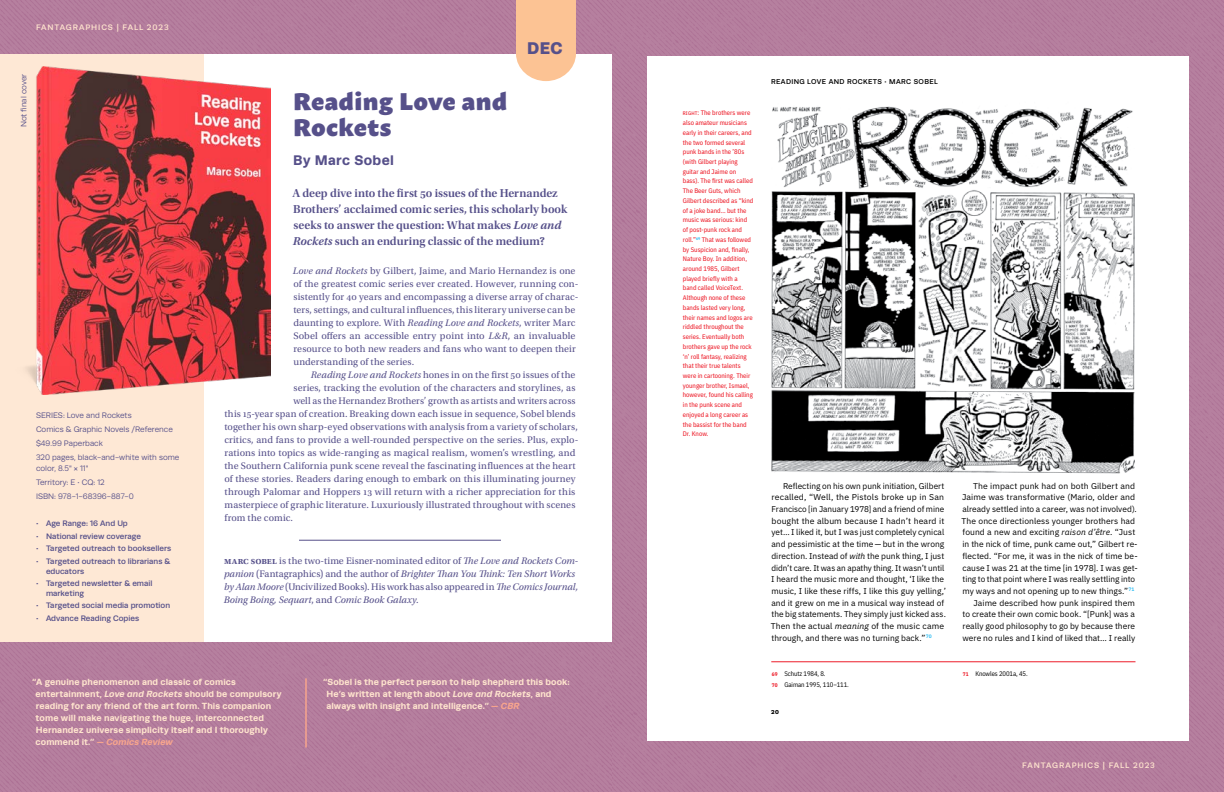
<style>
.page{position:relative;width:1224px;height:792px;background:#fff}
.page>*{position:absolute;margin:0;border:0;box-sizing:border-box;transform-origin:0 0}
.t1{font:900 24px/26px "Macho";letter-spacing:.02em;color:#56508a}
.t2{font:900 17px "Runda";color:#56508a}
.t3{font:700 14px "Runda";letter-spacing:.025em;color:#56508a}
.t4{font:12px/16px "Utopia Std Semibold Subh";color:#56508a}
.t5{font:10px/13px "Utopia Std";letter-spacing:.01em;color:#56508a}
.t6{font:italic 10px/13px "Utopia Std";letter-spacing:-.005em;color:#56508a}
.t7{font:700 9px/12px "Runda";letter-spacing:.01em;color:#fee3cd}
.t8{font:8.4px/11.7px "IBM Plex Sans";color:#000}
.t9{font:500 8px/9.6px "Runda";color:#56508a}
.t10{font:8px/14px "Runda";color:#56508a}
.t11{font:500 8px "Runda";letter-spacing:.11em;color:#fee3cd}
.t12{font:500 7.1px "Runda";letter-spacing:.05em;color:#000}
.t13{font:6.6px/9.7px "IBM Plex Sans Cond Text";color:#ed1c29}
.t14{font:6.6px/11.5px "IBM Plex Sans Cond";letter-spacing:-.01em;color:#000}
.t15{font:900 5.7px "Runda";color:#000}
.s1{font-family:"Utopia Std";font-weight:600;font-style:italic}
.s2{font-style:italic}
.s3{font-weight:600;font-style:normal}
.s4{font-style:normal}
.s5{font-style:italic;color:#f8a58d}
.s6{font-family:"IBM Plex Sans Cond";font-weight:500;font-size:5.1px}
.s7{font-weight:700;font-size:5.3px;color:#ed1c29}
</style>
<div class="page">
<div style="left:0;top:48px;width:204px;height:738px;background:#fee8d5"></div>
<img style="left:0;top:0;width:612px;height:54px">
<img style="left:0;top:642px;width:612px;height:150px">
<img style="left:612px;top:0;width:612px;height:792px">
<svg style="left:516px;top:0;width:60px;height:81px;background:#fcc79b"></svg>
<img style="left:26px;top:66px;width:244px;height:328px">
<hr style="left:299px;top:540px;width:202px;height:1px;background:#56508a">
<div style="left:647px;top:56px;width:542px;height:684px;background:#fff"></div>
<hr style="left:771px;top:662px;width:365px;height:1px;background:#ed1c29">
<img style="left:771px;top:106px;width:363px;height:367px">
<hr style="left:306px;top:678px;width:1px;height:69px;background:#f8a58d">
<p class="t11" style="left:36px;top:22px;width:134px">FANTAGRAPHICS | FALL 2023</p>
<p class="t10" style="left:17px;top:127px;width:55px;rotate:-90deg">Not final cover</p>
<p class="t10" style="left:36px;top:409px;width:145px">SERIES: Love and Rockets<br>Comics &amp; Graphic Novels /Reference $49.99 Paperback<br>320 pages, black-and-white with some</p>
<p class="t10" style="left:36px;top:462px;width:99px">color, 8.5" × 11"<br>Territory: E • CQ: 12<br>ISBN: 978-1-68396-887-0</p>
<p class="t9" style="left:36px;top:519px;width:93px">• Age Range: 16 And Up</p>
<p class="t9" style="left:36px;top:531px;width:107px">• National review coverage</p>
<p class="t9" style="left:36px;top:544px;width:137px">• Targeted outreach to booksellers</p>
<p class="t9" style="left:46px;top:556px;width:126px;text-indent:-10px">• Targeted outreach to librarians &amp; educators</p>
<p class="t9" style="left:46px;top:579px;width:108px;text-indent:-10px">• Targeted newsletter &amp; email marketing</p>
<p class="t9" style="left:36px;top:601px;width:136px">• Targeted social media promotion</p>
<p class="t9" style="left:36px;top:613px;width:105px">• Advance Reading Copies</p>
<h2 class="t2" style="left:527px;top:38px;width:37px">DEC</h2>
<h1 class="t1" style="left:293px;top:85px;width:215px">Reading Love and<br>Rockets</h1>
<h3 class="t3" style="left:293px;top:152px;width:102px">By Marc Sobel</h3>
<p class="t4" style="left:292px;top:186px;width:276px">A deep dive into the first 50 issues of the Hernandez Brothers’ acclaimed comic series, this scholarly book seeks to answer the question: What makes <span class="s1">Love and Rockets</span> such an enduring classic of the medium?</p>
<p class="t5" style="left:293px;top:265px;width:287px"><span class="s2">Love and Rockets</span> by Gilbert, Jaime, and Mario Hernandez is one of the greatest comic series ever created. However, running con&shy;sistently for 40 years and encompassing a diverse array of charac&shy;ters, settings, and cultural influences, this literary universe can be daunting to explore. With <span class="s2">Reading Love and Rockets</span>, writer Marc Sobel offers an accessible entry point into <span class="s2">L&amp;R</span>, an invaluable resource to both new readers and fans who want to deepen their understanding of the series.</p>
<p class="t5" style="left:311px;top:369px;width:266px"><span class="s2">Reading Love and Rockets</span> hones in on the first 50 issues of the</p>
<p class="t5" style="left:294px;top:382px;width:283px">series, tracking the evolution of the characters and storylines, as</p>
<p class="t5" style="left:293px;top:395px;width:284px">well as the Hernandez Brothers’ growth as artists and writers across</p>
<p class="t5" style="left:224px;top:408px;width:353px">this 15-year span of creation. Breaking down each issue in sequence, Sobel blends</p>
<p class="t5" style="left:224px;top:421px;width:355px">together his own sharp-eyed observations with analysis from a variety of scholars,</p>
<p class="t5" style="left:224px;top:434px;width:356px">critics, and fans to provide a well-rounded perspective on the series. Plus, explo-</p>
<p class="t5" style="left:225px;top:447px;width:353px">rations into topics as wide-ranging as magical realism, women’s wrestling, and</p>
<p class="t5" style="left:224px;top:460px;width:353px">the Southern California punk scene reveal the fascinating influences at the heart</p>
<p class="t5" style="left:224px;top:473px;width:353px">of these stories. Readers daring enough to embark on this illuminating journey</p>
<p class="t5" style="left:224px;top:486px;width:353px">through Palomar and Hoppers 13 will return with a richer appreciation for this</p>
<p class="t5" style="left:225px;top:499px;width:352px">masterpiece of graphic literature. Luxuriously illustrated throughout with scenes</p>
<p class="t5" style="left:225px;top:512px;width:70px">from the comic.</p>
<p class="t6" style="left:224px;top:555px;width:356px"><span class="s3">Marc Sobel</span> <span class="s4">is the two-time Eisner-nominated editor of</span> The Love and Rockets Com&shy;panion <span class="s4">(Fantagraphics) and the author of</span> Brighter Than You Think: Ten Short Works by Alan Moore <span class="s4">(Uncivilized Books). His work has also appeared in</span> The Comics Journal, Boing Boing, Sequart<span class="s4">, and</span> Comic Book Galaxy<span class="s4">.</span></p>
<p class="t7" style="left:36px;top:676px;width:247px;text-indent:-3px">“A genuine phenomenon and classic of comics entertainment, <span class="s2">Love and Rockets</span> should be compulsory reading for any friend of the art form. This companion tome will make navigating the huge, interconnected Hernandez universe simplicity itself and I thoroughly commend it.” <span class="s5">— Comics Review</span></p>
<p class="t7" style="left:326px;top:676px;width:245px;text-indent:-3px">“Sobel is the perfect person to help shepherd this book:<br>He’s written at length about <span class="s2">Love and Rockets</span>, and always with insight and intelligence.” <span class="s5">— CBR</span></p>
<p class="t13" style="left:683px;top:108px;width:72px"><span class="s6">RIGHT</span>: The brothers were also amateur musicians early in their careers, and the two formed several punk bands in the ’80s (with Gilbert playing guitar and Jaime on bass). The first was called<br>The Beer Guts, which<br>Gilbert described as “kind of a joke band… but the music was serious: kind of post-punk rock and roll.”<sup>69</sup> That was followed by Suspicion and, finally,<br>Nature Boy. In addition, around 1985, Gilbert played briefly with a<br>band called VoiceText.<br>Although none of these bands lasted very long, their names and logos are riddled throughout the series. Eventually both brothers gave up the rock ‘n’ roll fantasy, realizing that their true talents were in cartooning. Their younger brother, Ismael, however, found his calling in the punk scene and enjoyed a long career as the bassist for the band<br>Dr. Know.</p>
<p class="t12" style="left:771px;top:78px;width:168px">READING LOVE AND ROCKETS • MARC SOBEL</p>
<p class="t8" style="left:771px;top:479px;width:177px;text-indent:12px">Reflecting on his own punk initiation, Gilbert recalled, “Well, the Pistols broke up in San Francisco [in January 1978] and a friend of mine bought the album because I hadn’t heard it yet… I liked it, but I was just completely cynical and pessimistic at the time — but in the wrong direction. Instead of <span class="s2">with</span> the punk thing, I just didn’t care. It was an apathy thing. It wasn’t until I heard the music more and thought, ‘I like the music, I like these riffs, I like this guy yelling,’ and it grew on me in a musical way instead of the big statements. They simply just kicked ass.<br>Then the actual <span class="s2">meaning</span> of the music came through, and there was no turning back.”<sup>70</sup></p>
<p class="t8" style="left:973px;top:479px;width:164px">The impact punk had on both Gilbert and</p>
<p class="t8" style="left:962px;top:491px;width:175px">Jaime was transformative (Mario, older and</p>
<p class="t8" style="left:962px;top:503px;width:176px">already settled into a career, was not involved).</p>
<p class="t8" style="left:962px;top:514px;width:175px">The once directionless younger brothers had</p>
<p class="t8" style="left:963px;top:526px;width:174px">found a new and exciting <span class="s2">raison d’être</span>. “Just</p>
<p class="t8" style="left:963px;top:538px;width:177px">in the nick of time, punk came out,” Gilbert re-</p>
<p class="t8" style="left:963px;top:549px;width:177px">flected. “For me, it was in the nick of time be-</p>
<p class="t8" style="left:962px;top:561px;width:177px">cause I was 21 at the time [in 1978]. I was get-</p>
<p class="t8" style="left:963px;top:573px;width:174px">ting to that point where I was really settling into</p>
<p class="t8" style="left:963px;top:584px;width:173px">my ways and not opening up to new things.”<sup>71</sup></p>
<p class="t8" style="left:974px;top:596px;width:163px">Jaime described how punk inspired them</p>
<p class="t8" style="left:963px;top:608px;width:174px">to create their own comic book. “[Punk] was a</p>
<p class="t8" style="left:963px;top:619px;width:174px">really good philosophy to go by because there</p>
<p class="t8" style="left:963px;top:631px;width:174px">were no rules and I kind of liked that… I really</p>
<p class="t14" style="left:772px;top:667px;width:79px"><span class="s7">69</span> Schutz 1984, 8.<br><span class="s7">70</span> Gaiman 1995, 110–111.</p>
<p class="t14" style="left:963px;top:667px;width:67px"><span class="s7">71</span> Knowles 2001a, 45.</p>
<p class="t15" style="left:771px;top:709px;width:9px">20</p>
<p class="t11" style="left:1022px;top:761px;width:134px">FANTAGRAPHICS | FALL 2023</p>
</div>
